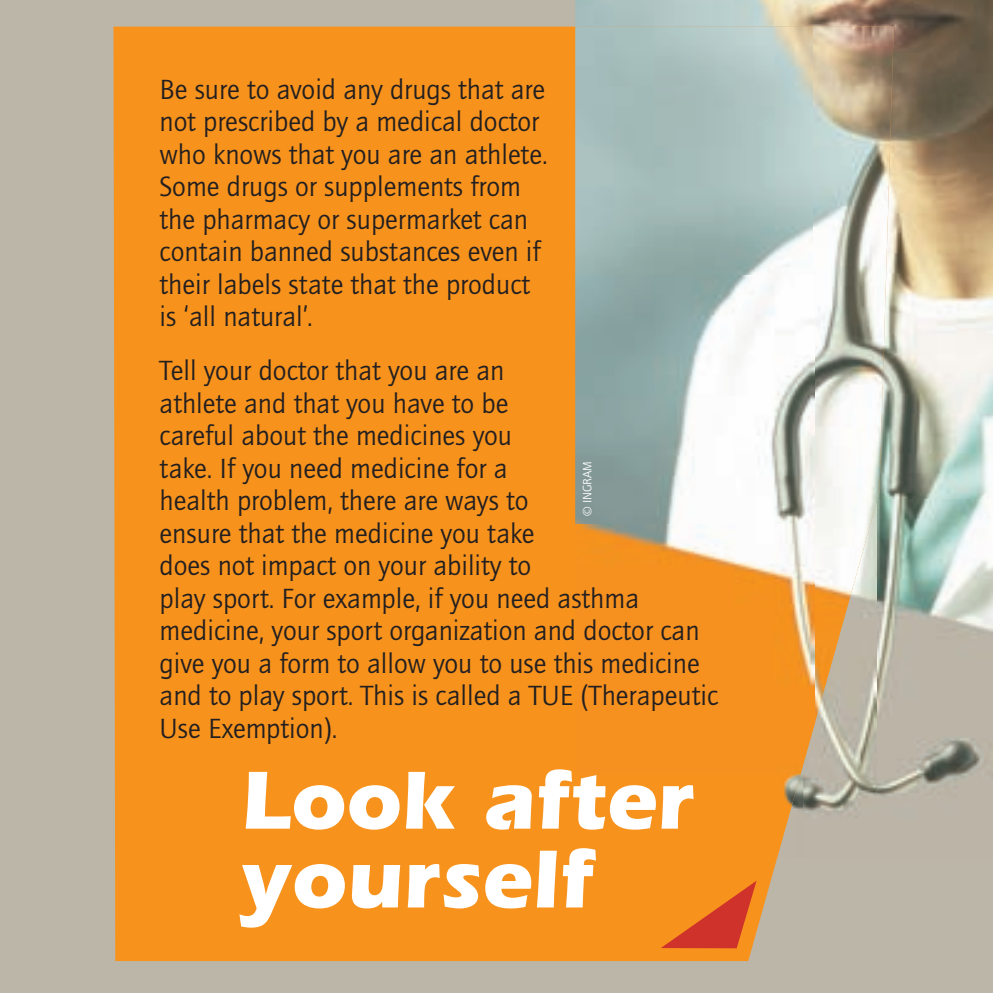
<style>
.page{position:relative;width:993px;height:993px;background:#fff}
.page>*{position:absolute;margin:0;border:0;box-sizing:border-box;transform-origin:0 0}
.t1{font:700 85px/78.8px "Itc Eras";color:#fff}
.t2{font:28.75px/32.5px "Quay Itc T";color:#231f20}
.t3{font:12.5px "Quay Itc T";color:#fff}
</style>
<div class="page">
<div style="left:0;top:0;width:992px;height:992px;background:#bcb6a8"></div>
<div style="left:113px;top:27px;width:665px;height:933px;background:#f7931d"></div>
<img style="left:575px;top:0;width:417px;height:54px">
<img style="left:877px;top:54px;width:115px;height:742px">
<img style="left:813px;top:774px;width:64px;height:43px">
<img style="left:575px;top:27px;width:238px;height:830px">
<img style="left:813px;top:27px;width:80px;height:747px">
<svg style="left:660px;top:880px;width:96px;height:67px;background:#e76d22"></svg>
<p class="t2" style="left:159px;top:75px;width:389px">Be sure to avoid any drugs that are not prescribed by a medical doctor who knows that you are an athlete.<br>Some drugs or supplements from the pharmacy or supermarket can contain banned substances even if their labels state that the product is ‘all natural’.</p>
<p class="t2" style="left:159px;top:356px;width:560px">Tell your doctor that you are an<br>athlete and that you have to be<br>careful about the medicines you<br>take. If you need medicine for a<br>health problem, there are ways to<br>ensure that the medicine you take<br>does not impact on your ability to<br>play sport. For example, if you need asthma medicine, your sport organization and doctor can give you a form to allow you to use this medicine and to play sport. This is called a TUE (Therapeutic Use Exemption).</p>
<p class="t3" style="left:582px;top:516px;width:56px;rotate:-90deg">© NGRAM</p>
<p class="t3" style="left:582px;top:503px;width:5px;rotate:-90deg">I</p>
<h1 class="t1" style="left:240px;top:769px;width:454px">Look after yourself</h1>
</div>
